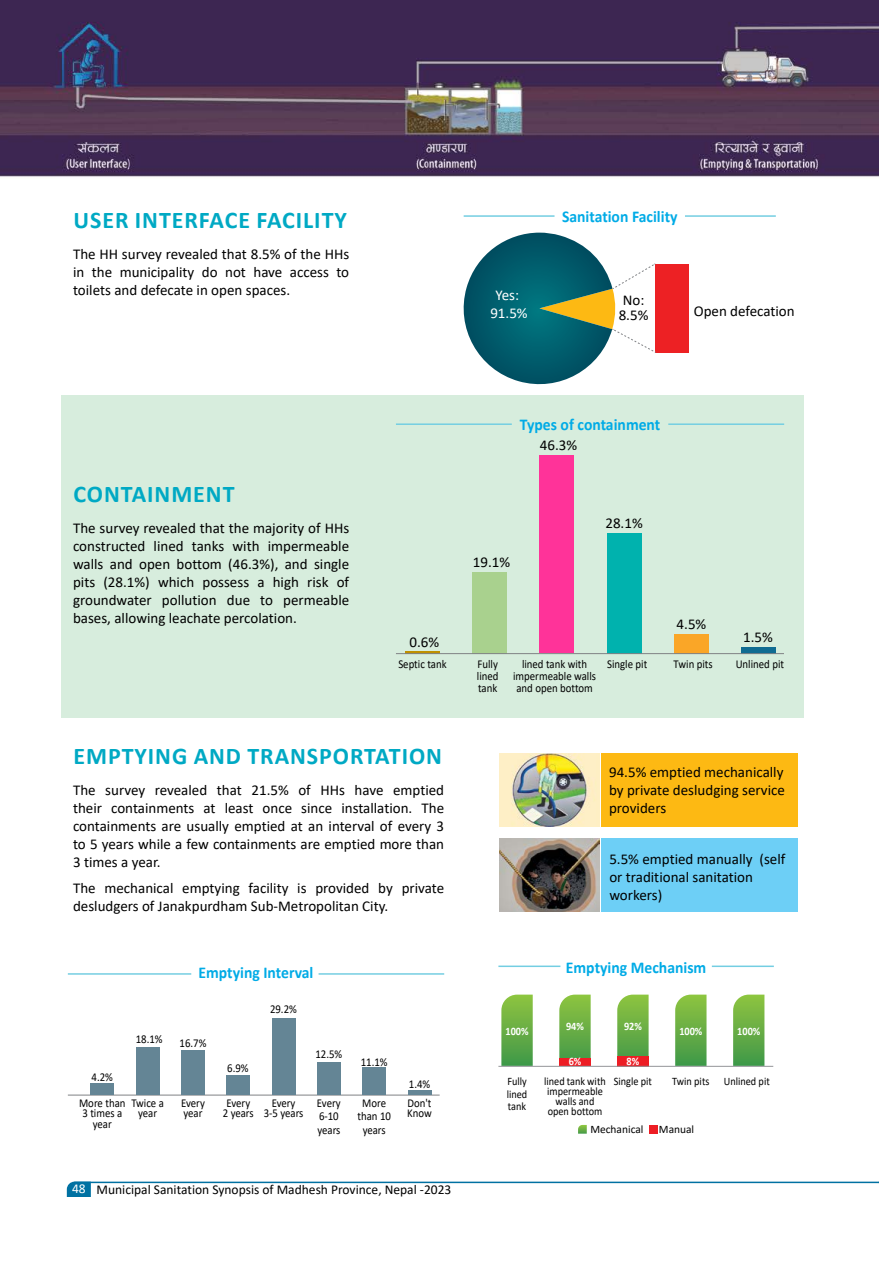
<style>
.page{position:relative;width:879px;height:1263px;background:#fff}
.page>*{position:absolute;margin:0;border:0;box-sizing:border-box;transform-origin:0 0}
.t1{font:700 24px "Calibri";letter-spacing:.04em;color:#00a9c4}
.t2{font:700 16.5px "Calibri";color:#00abe6;scale:.95 1}
.t3{font:15px/18px "Calibri";color:#000;text-align:justify}
.t4{font:15px/18px "Calibri";color:#fff;text-align:center}
.t5{font:13.5px "Calibri";color:#000}
.t6{font:12px/10.5px "Calibri";color:#000;text-align:center;scale:.9 1}
.t7{font:11.4px/10.1px "Calibri";color:#000;text-align:justify;scale:.9 1}
.t8{font:700 11.4px "Calibri";color:#fff;scale:.9 1}
.t9{font:11.4px "Calibri";color:#000}
.s1{color:#fff}
</style>
<div class="page">
<svg style="left:67px;top:1181px;width:24px;height:16px"></svg>
<hr style="left:74px;top:1181px;width:805px;height:2px;background:#0071a2">
<img style="left:0;top:0;width:879px;height:1125px">
<div style="left:602px;top:838px;width:196px;height:73px;background:#6dcff6"></div>
<img style="left:500px;top:838px;width:99px;height:73px">
<div style="left:602px;top:753px;width:196px;height:74px;background:#fdb913"></div>
<img style="left:500px;top:753px;width:99px;height:74px">
<div style="left:61px;top:395px;width:742px;height:323px;background:#d7eddd"></div>
<div style="left:656px;top:264px;width:33px;height:89px;background:#ed2124"></div>
<svg style="left:455px;top:233px;width:202px;height:160px"></svg>
<hr style="left:685px;top:215px;width:91px;height:2px;background:#74cee2">
<hr style="left:464px;top:215px;width:91px;height:2px;background:#74cee2">
<div style="left:742px;top:647px;width:34px;height:6px;background:#106c92"></div>
<div style="left:674px;top:634px;width:34px;height:19px;background:#faa627"></div>
<div style="left:607px;top:533px;width:34px;height:120px;background:#00b2ae"></div>
<div style="left:540px;top:455px;width:34px;height:198px;background:#f39"></div>
<div style="left:473px;top:572px;width:34px;height:81px;background:#a9d18e"></div>
<hr style="left:405px;top:651px;width:35px;height:2px;background:#bf9000">
<hr style="left:396px;top:653px;width:388px;height:1px;background:#808285">
<hr style="left:668px;top:423px;width:116px;height:2px;background:#74cee2">
<hr style="left:396px;top:423px;width:116px;height:2px;background:#74cee2">
<hr style="left:68px;top:973px;width:123px;height:2px;background:#74cee2">
<hr style="left:319px;top:973px;width:125px;height:2px;background:#74cee2">
<hr style="left:68px;top:1095px;width:372px;height:1px;background:#808285">
<div style="left:90px;top:1084px;width:24px;height:11px;background:#648595"></div>
<div style="left:136px;top:1047px;width:24px;height:48px;background:#648595"></div>
<div style="left:181px;top:1051px;width:24px;height:44px;background:#648595"></div>
<div style="left:226px;top:1076px;width:24px;height:19px;background:#648595"></div>
<div style="left:272px;top:1018px;width:23px;height:77px;background:#648595"></div>
<div style="left:317px;top:1062px;width:24px;height:33px;background:#648595"></div>
<div style="left:362px;top:1067px;width:24px;height:28px;background:#648595"></div>
<div style="left:408px;top:1090px;width:23px;height:5px;background:#648595"></div>
<hr style="left:498px;top:965px;width:62px;height:2px;background:#74cee2">
<hr style="left:712px;top:965px;width:62px;height:2px;background:#74cee2">
<svg style="left:501px;top:994px;width:32px;height:72px;background:#6eb14e"></svg>
<svg style="left:559px;top:994px;width:32px;height:64px;background:#73b44e"></svg>
<svg style="left:617px;top:994px;width:32px;height:62px;background:#75b44e"></svg>
<svg style="left:675px;top:994px;width:32px;height:72px;background:#6eb14e"></svg>
<svg style="left:733px;top:994px;width:31px;height:72px;background:#6cb04b"></svg>
<div style="left:617px;top:1056px;width:32px;height:10px;background:#ed1d24"></div>
<div style="left:559px;top:1058px;width:32px;height:8px;background:#ed1d24"></div>
<hr style="left:498px;top:1066px;width:275px;height:1px;background:#939598">
<svg style="left:578px;top:1125px;width:9px;height:9px"></svg>
<div style="left:649px;top:1125px;width:9px;height:9px;background:#ed1d24"></div>
<h1 class="t1" style="left:74px;top:203px;width:275px">USER INTERFACE FACILITY</h1>
<p class="t3" style="left:73px;top:244px;width:278px">The HH survey revealed that 8.5% of the HHs in the municipality do not have access to toilets and defecate in open spaces.</p>
<h1 class="t1" style="left:74px;top:477px;width:163px">CONTAINMENT</h1>
<p class="t3" style="left:73px;top:518px;width:278px">The survey revealed that the majority of HHs constructed lined tanks with impermeable walls and open bottom (46.3%), and single pits (28.1%) which possess a high risk of groundwater pollution due to permeable bases, allowing leachate percolation.</p>
<p class="t4" style="left:490px;top:286px;width:39px">Yes:<br>91.5%</p>
<p class="t2" style="left:562px;top:205px;width:123px">Sanitation Facility</p>
<p class="t3" style="left:619px;top:292px;width:31px;line-height:15px">No:<br>8.5%</p>
<p class="t3" style="left:694px;top:301px;width:102px">Open defecation</p>
<p class="t2" style="left:520px;top:413px;width:149px">Types of containment</p>
<p class="t3" style="left:540px;top:436px;width:39px">46.3%</p>
<p class="t3" style="left:473px;top:552px;width:39px">19.1%</p>
<p class="t3" style="left:605px;top:513px;width:39px">28.1%</p>
<p class="t3" style="left:410px;top:633px;width:31px">0.6%</p>
<p class="t3" style="left:677px;top:614px;width:31px">4.5%</p>
<p class="t3" style="left:743px;top:628px;width:31px">1.5%</p>
<p class="t6" style="left:398px;top:658px;width:55px">Septic tank</p>
<p class="t6" style="left:607px;top:658px;width:46px">Single pit</p>
<p class="t6" style="left:674px;top:658px;width:45px">Twin pits</p>
<p class="t6" style="left:736px;top:658px;width:55px">Unlined pit</p>
<p class="t6" style="left:477px;top:657px;width:26px;line-height:12px;text-align:justify">Fully lined tank</p>
<p class="t6" style="left:513px;top:657px;width:94px;line-height:12px">lined tank with impermeable walls and open bottom</p>
<h1 class="t1" style="left:74px;top:739px;width:370px">EMPTYING AND TRANSPORTATION</h1>
<p class="t3" style="left:73px;top:780px;width:373px">The survey revealed that 21.5% of HHs have emptied their containments at least once since installation. The containments are usually emptied at an interval of every 3 to 5 years while a few containments are emptied more than 3 times a year.</p>
<p class="t3" style="left:73px;top:879px;width:373px">The mechanical emptying facility is provided by private desludgers of Janakpurdham Sub-Metropolitan City.</p>
<p class="t2" style="left:199px;top:960px;width:122px">Emptying Interval</p>
<p class="t6" style="left:92px;top:1071px;width:25px">4.2%</p>
<p class="t6" style="left:136px;top:1034px;width:31px">18.1%</p>
<p class="t6" style="left:180px;top:1038px;width:31px">16.7%</p>
<p class="t6" style="left:227px;top:1062px;width:25px">6.9%</p>
<p class="t6" style="left:270px;top:1003px;width:31px">29.2%</p>
<p class="t6" style="left:315px;top:1048px;width:31px">12.5%</p>
<p class="t6" style="left:361px;top:1056px;width:31px">11.1%</p>
<p class="t6" style="left:409px;top:1078px;width:25px">1.4%</p>
<p class="t6" style="left:79px;top:1097px;width:53px">More than<br>3 times a year</p>
<p class="t6" style="left:131px;top:1097px;width:38px">Twice a year</p>
<p class="t6" style="left:181px;top:1097px;width:28px;text-align:left">Every year</p>
<p class="t6" style="left:223px;top:1097px;width:36px;text-align:left">Every<br>2 years</p>
<p class="t6" style="left:264px;top:1097px;width:46px">Every<br>3-5 years</p>
<p class="t6" style="left:317px;top:1095px;width:28px;line-height:13.5px;text-align:left">Every<br>6-10 years</p>
<p class="t6" style="left:357px;top:1095px;width:39px;line-height:13.5px">More than 10 years</p>
<p class="t6" style="left:407px;top:1097px;width:29px;text-align:left">Don't<br>Know</p>
<p class="t5" style="left:72px;top:1180px;width:381px"><span class="s1">48</span> Municipal Sanitation Synopsis of Madhesh Province, Nepal -2023</p>
<p class="t3" style="left:609px;top:763px;width:177px">94.5% emptied mechanically by private desludging service providers</p>
<p class="t3" style="left:609px;top:849px;width:178px;text-align:left">5.5% emptied manually (self or traditional sanitation workers)</p>
<p class="t2" style="left:566px;top:955px;width:149px">Emptying Mechanism</p>
<p class="t8" style="left:566px;top:1018px;width:21px">94%</p>
<p class="t8" style="left:624px;top:1018px;width:21px">92%</p>
<p class="t8" style="left:569px;top:1053px;width:16px">6%</p>
<p class="t8" style="left:627px;top:1053px;width:16px">8%</p>
<p class="t8" style="left:506px;top:1023px;width:27px">100%</p>
<p class="t8" style="left:679px;top:1023px;width:27px">100%</p>
<p class="t8" style="left:737px;top:1023px;width:27px">100%</p>
<p class="t7" style="left:507px;top:1074px;width:24px;line-height:12.9px">Fully lined tank</p>
<p class="t7" style="left:544px;top:1076px;width:70px;text-align:center">lined tank with impermeable walls and open bottom</p>
<p class="t7" style="left:614px;top:1076px;width:44px">Single pit</p>
<p class="t7" style="left:672px;top:1076px;width:43px">Twin pits</p>
<p class="t7" style="left:724px;top:1076px;width:53px">Unlined pit</p>
<p class="t9" style="left:590px;top:1121px;width:55px">Mechanical</p>
<p class="t9" style="left:659px;top:1121px;width:37px">Manual</p>
</div>
